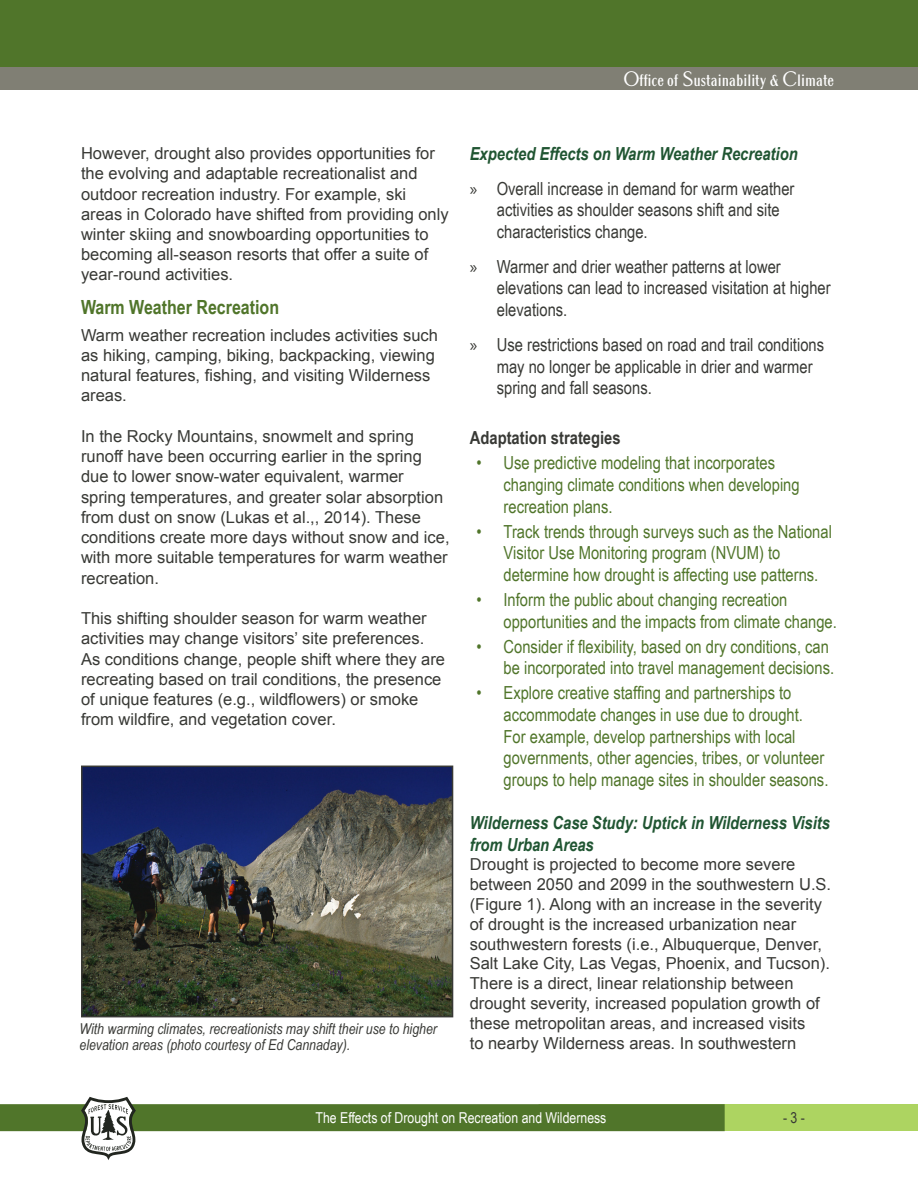
<style>
.page{position:relative;width:918px;height:1188px;background:#fff}
.page>*{position:absolute;margin:0;border:0;box-sizing:border-box;transform-origin:0 0}
.Heading_1{font:700 19.5px "Arial Narrow";color:#50752a}
.t1{font:18px/21.6px "Arial Narrow";color:#50752a}
.t2{font:18px/21.6px "Arial Narrow";color:#383935}
.Body{font:italic 700 18px/21.6px "Arial Narrow";color:#205532}
.Heading_3{font:italic 700 18px "Arial Narrow";color:#205532}
.Heading_2{font:700 18px "Arial Narrow";color:#383935}
.Body-2{font:16.5px/20.2px "Arial";color:#383935}
.t3{font:15.6px "Altrincham Con";color:#fff}
.t4{font:italic 15px/16.5px "Arial Narrow";color:#383935}
.t5{font:15px "Arial Narrow";color:#fff}
.t6{font:15px "Arial Narrow";color:#383935}
.s1{font-family:"Altrincham";font-size:20.4px}
.s2{font-family:"Myriad Pro"}
</style>
<div class="page">
<div style="left:0;top:0;width:918px;height:68px;background:#50752a"></div>
<div style="left:0;top:67px;width:918px;height:23px;background:#807f74"></div>
<div style="left:539px;top:1104px;width:379px;height:27px;background:#add461"></div>
<div style="left:0;top:1104px;width:725px;height:27px;background:#50752a"></div>
<svg style="left:81px;top:1097px;width:55px;height:63px"></svg>
<img style="left:84px;top:769px;width:366px;height:245px">
<div style="left:81px;top:766px;width:372px;height:251px;border:2px solid #383935"></div>
<p class="t3" style="left:623px;top:71px;width:212px"><span class="s1">O</span>ffice of <span class="s1">S</span>ustainability &amp; <span class="s1">C</span>limate</p>
<p class="Body-2" style="left:81px;top:143px;width:369px">However, drought also provides opportunities for the evolving and adaptable recreationalist and outdoor recreation industry. For example, ski areas in Colorado have shifted from providing only winter skiing and snowboarding opportunities to becoming all-season resorts that offer a suite of year-round activities.</p>
<h1 class="Heading_1" style="left:81px;top:293px;width:200px">Warm Weather Recreation</h1>
<p class="Body-2" style="left:81px;top:325px;width:358px">Warm weather recreation includes activities such as hiking, camping, biking, backpacking, viewing natural features, fishing, and visiting Wilderness areas.</p>
<p class="Body-2" style="left:81px;top:426px;width:370px">In the Rocky Mountains, snowmelt and spring runoff have been occurring earlier in the spring due to lower snow-water equivalent, warmer spring temperatures, and greater solar absorption from dust on snow (Lukas et al.,, 2014). These conditions create more days without snow and ice, with more suitable temperatures for warm weather recreation.</p>
<p class="Body-2" style="left:81px;top:608px;width:366px">This shifting shoulder season for warm weather activities may change visitors’ site preferences.<br>As conditions change, people shift where they are recreating based on trail conditions, the presence of unique features (e.g., wildflowers) or smoke from wildfire, and vegetation cover.</p>
<p class="t4" style="left:80px;top:1020px;width:359px">With warming climates, recreationists may shift their use to higher elevation areas (photo courtesy of Ed Cannaday).</p>
<h3 class="Heading_3" style="left:470px;top:140px;width:329px">Expected Effects on Warm Weather Recreation</h3>
<p class="t2" style="left:497px;top:177px;width:299px;text-indent:-27px"><span class="s2">»</span> Overall increase in demand for warm weather activities as shoulder seasons shift and site characteristics change.</p>
<p class="t2" style="left:497px;top:255px;width:335px;text-indent:-27px"><span class="s2">»</span> Warmer and drier weather patterns at lower elevations can lead to increased visitation at higher elevations.</p>
<p class="t2" style="left:497px;top:333px;width:329px;text-indent:-27px"><span class="s2">»</span> Use restrictions based on road and trail conditions may no longer be applicable in drier and warmer spring and fall seasons.</p>
<h2 class="Heading_2" style="left:470px;top:424px;width:152px">Adaptation strategies</h2>
<p class="t1" style="left:504px;top:452px;width:298px;text-indent:-27px">• Use predictive modeling that incorporates changing climate conditions when developing recreation plans.</p>
<p class="t1" style="left:504px;top:520px;width:330px;text-indent:-27px">• Track trends through surveys such as the National<br>Visitor Use Monitoring program (NVUM) to determine how drought is affecting use patterns.</p>
<p class="t1" style="left:504px;top:588px;width:335px;text-indent:-27px">• Inform the public about changing recreation opportunities and the impacts from climate change.</p>
<p class="t1" style="left:477px;top:635px;width:359px;text-align:right">• Consider if flexibility, based on dry conditions, can be incorporated into travel management decisions.</p>
<p class="t1" style="left:504px;top:682px;width:326px;text-indent:-27px">• Explore creative staffing and partnerships to accommodate changes in use due to drought.<br>For example, develop partnerships with local governments, other agencies, tribes, or volunteer groups to help manage sites in shoulder seasons.</p>
<p class="Body" style="left:470px;top:811px;width:362px">Wilderness Case Study: Uptick in Wilderness Visits from Urban Areas</p>
<p class="Body-2" style="left:470px;top:855px;width:363px;line-height:19.8px">Drought is projected to become more severe between 2050 and 2099 in the southwestern U.S. (Figure 1). Along with an increase in the severity of drought is the increased urbanization near southwestern forests (i.e., Albuquerque, Denver, Salt Lake City, Las Vegas, Phoenix, and Tucson).</p>
<p class="Body-2" style="left:470px;top:974px;width:352px;line-height:19.8px">There is a direct, linear relationship between drought severity, increased population growth of these metropolitan areas, and increased visits to nearby Wilderness areas. In southwestern</p>
<p class="t5" style="left:316px;top:1106px;width:292px">The Effects of Drought on Recreation and Wilderness</p>
<p class="t6" style="left:783px;top:1106px;width:23px">-3 -</p>
</div>
